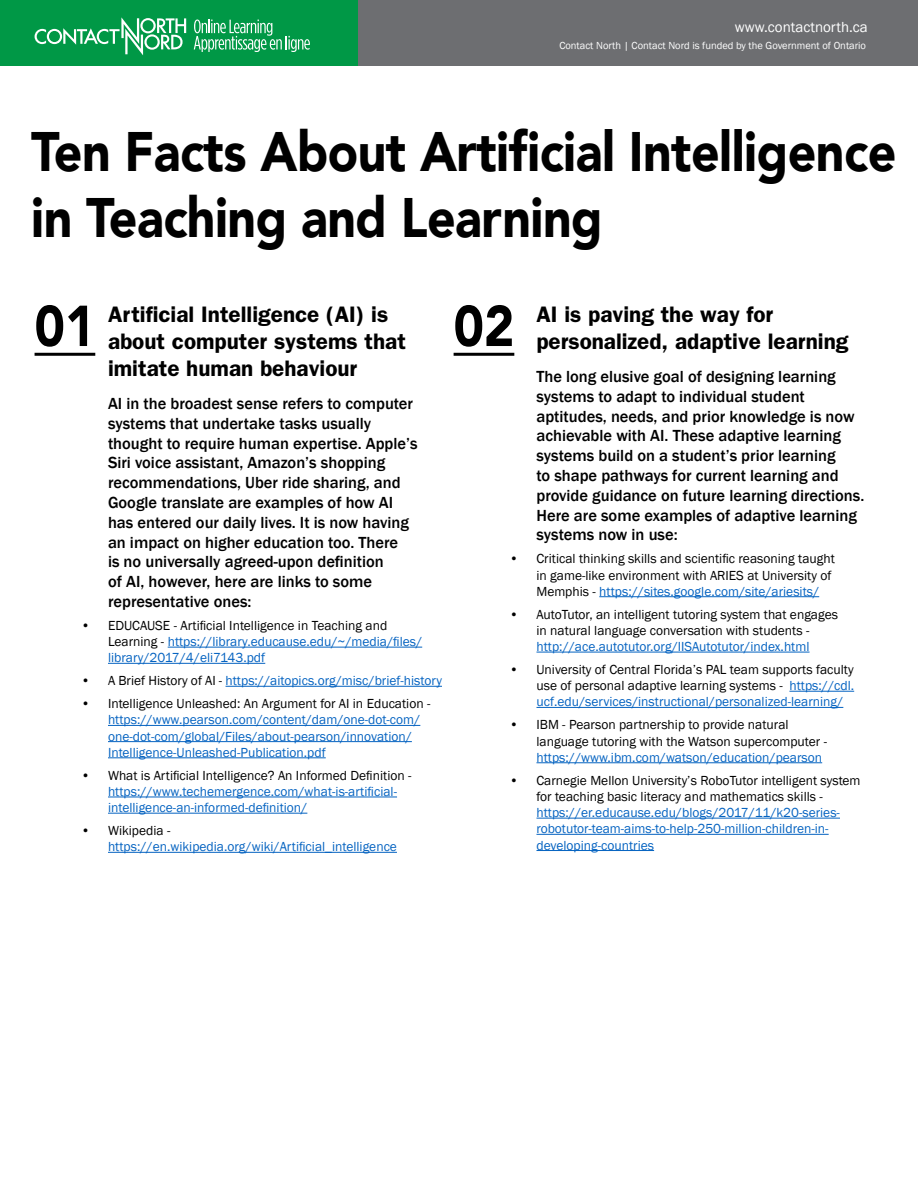
<style>
.page{position:relative;width:918px;height:1188px;background:#fff}
.page>*{position:absolute;margin:0;border:0;box-sizing:border-box;transform-origin:0 0}
.t1{font:900 57px "Avenir";color:#000;scale:.9 1}
.t2{font:900 55.5px/66.6px "Avenir";letter-spacing:-.01em;color:#000;scale:.9 1}
.t3{font:600 22.5px/27px "Franklin Gothic";color:#000}
.t4{font:500 16.5px/19.8px "Franklin Gothic";color:#000}
.t5{font:15px "Franklin Gothic";color:#fff}
.t6{font:13.5px/16.2px "Franklin Gothic";color:#000}
.t7{font:13.5px/16.2px "Franklin Gothic";color:#0563c1}
.t8{font:10.5px "Franklin Gothic";color:#fff}
.s1{color:#000}
.s2{color:#0563c1}
</style>
<div class="page">
<div style="left:0;top:0;width:918px;height:66px;background:#6d6e71"></div>
<div style="left:1px;top:0;width:357px;height:66px;background:#009846"></div>
<svg style="left:35px;top:17px;width:151px;height:38px"></svg>
<svg style="left:194px;top:20px;width:116px;height:32px"></svg>
<hr style="left:168px;top:647px;width:254px;height:1px;background:#0563c1">
<hr style="left:108px;top:663px;width:157px;height:1px;background:#0563c1">
<hr style="left:226px;top:686px;width:216px;height:1px;background:#0563c1">
<hr style="left:108px;top:725px;width:312px;height:1px;background:#0563c1">
<hr style="left:108px;top:741px;width:304px;height:1px;background:#0563c1">
<hr style="left:108px;top:757px;width:218px;height:1px;background:#0563c1">
<hr style="left:108px;top:797px;width:289px;height:1px;background:#0563c1">
<hr style="left:108px;top:813px;width:199px;height:1px;background:#0563c1">
<hr style="left:108px;top:852px;width:289px;height:1px;background:#0563c1">
<hr style="left:599px;top:596px;width:220px;height:1px;background:#0563c1">
<hr style="left:536px;top:652px;width:274px;height:1px;background:#0563c1">
<hr style="left:789px;top:691px;width:65px;height:1px;background:#0563c1">
<hr style="left:536px;top:707px;width:307px;height:1px;background:#0563c1">
<hr style="left:536px;top:762px;width:286px;height:1px;background:#0563c1">
<hr style="left:536px;top:818px;width:304px;height:1px;background:#0563c1">
<hr style="left:536px;top:834px;width:293px;height:1px;background:#0563c1">
<hr style="left:536px;top:850px;width:118px;height:1px;background:#0563c1">
<hr style="left:35px;top:353px;width:60px;height:3px;background:#000">
<hr style="left:454px;top:353px;width:60px;height:3px;background:#000">
<p class="t5" style="left:735px;top:18px;width:134px">www.contactnorth.ca</p>
<p class="t8" style="left:559px;top:39px;width:308px">Contact North | Contact Nord is funded by the Government of Ontario</p>
<h2 class="t2" style="left:31px;top:117px;width:963px">Ten Facts About Artificial Intelligence in Teaching and Learning</h2>
<h1 class="t1" style="left:35px;top:277px;width:69px">01</h1>
<h1 class="t1" style="left:454px;top:277px;width:69px">02</h1>
<h3 class="t3" style="left:108px;top:300px;width:299px">Artificial Intelligence (AI) is about computer systems that imitate human behaviour</h3>
<p class="t4" style="left:108px;top:394px;width:311px">AI in the broadest sense refers to computer systems that undertake tasks usually thought to require human expertise. Apple’s Siri voice assistant, Amazon’s shopping recommendations, Uber ride sharing, and Google translate are examples of how AI has entered our daily lives. It is now having an impact on higher education too. There<br>is no universally agreed-upon definition<br>of AI, however, here are links to some representative ones:</p>
<p class="t7" style="left:108px;top:618px;width:316px;text-indent:-27px"><span class="s1">• EDUCAUSE - Artificial Intelligence in Teaching and<br>Learning -</span> https://library.educause.edu/~/media/files/ library/2017/4/eli7143.pdf</p>
<p class="t7" style="left:81px;top:673px;width:362px"><span class="s1">• A Brief History of AI -</span> https://aitopics.org/misc/brief-history</p>
<p class="t6" style="left:81px;top:696px;width:351px">• Intelligence Unleashed: An Argument for AI in Education -</p>
<p class="t7" style="left:108px;top:712px;width:314px">https://www.pearson.com/content/dam/one-dot-com/ one-dot-com/global/Files/about-pearson/innovation/<br>Intelligence-Unleashed-Publication.pdf</p>
<p class="t6" style="left:81px;top:767px;width:332px">• What is Artificial Intelligence? An Informed Definition -</p>
<p class="t7" style="left:108px;top:784px;width:291px">https://www.techemergence.com/what-is-artificial&shy;intelligence-an-informed-definition/</p>
<p class="t6" style="left:81px;top:823px;width:91px">• Wikipedia -</p>
<p class="t7" style="left:108px;top:839px;width:290px">https://en.wikipedia.org/wiki/Artificial_intelligence</p>
<h3 class="t3" style="left:536px;top:300px;width:313px">AI is paving the way for personalized, adaptive learning</h3>
<p class="t4" style="left:536px;top:367px;width:329px">The long elusive goal of designing learning systems to adapt to individual student aptitudes, needs, and prior knowledge is now achievable with AI. These adaptive learning systems build on a student’s prior learning<br>to shape pathways for current learning and provide guidance on future learning directions.<br>Here are some examples of adaptive learning systems now in use:</p>
<p class="t6" style="left:536px;top:551px;width:300px;text-indent:-27px">• Critical thinking skills and scientific reasoning taught in game-like environment with ARIES at University of<br>Memphis - <span class="s2">https://sites.google.com/site/ariesits/</span></p>
<p class="t6" style="left:509px;top:606px;width:330px;text-align:center">• AutoTutor, an intelligent tutoring system that engages in natural language conversation with students -</p>
<p class="t7" style="left:536px;top:639px;width:275px">http://ace.autotutor.org/IISAutotutor/index.html</p>
<p class="t6" style="left:536px;top:662px;width:319px;text-align:justify;text-indent:-27px">• University of Central Florida’s PAL team supports faculty use of personal adaptive learning systems - <span class="s2">https://cdl. ucf.edu/services/instructional/personalized-learning/</span></p>
<p class="t6" style="left:536px;top:717px;width:292px;text-indent:-27px">• IBM - Pearson partnership to provide natural language tutoring with the Watson supercomputer -</p>
<p class="t7" style="left:536px;top:749px;width:287px">https://www.ibm.com/watson/education/pearson</p>
<p class="t6" style="left:536px;top:772px;width:326px;text-indent:-27px">• Carnegie Mellon University’s RoboTutor intelligent system for teaching basic literacy and mathematics skills -</p>
<p class="t7" style="left:536px;top:805px;width:305px">https://er.educause.edu/blogs/2017/11/k20-series&shy;robotutor-team-aims-to-help-250-million-children-in&shy;developing-countries</p>
</div>
